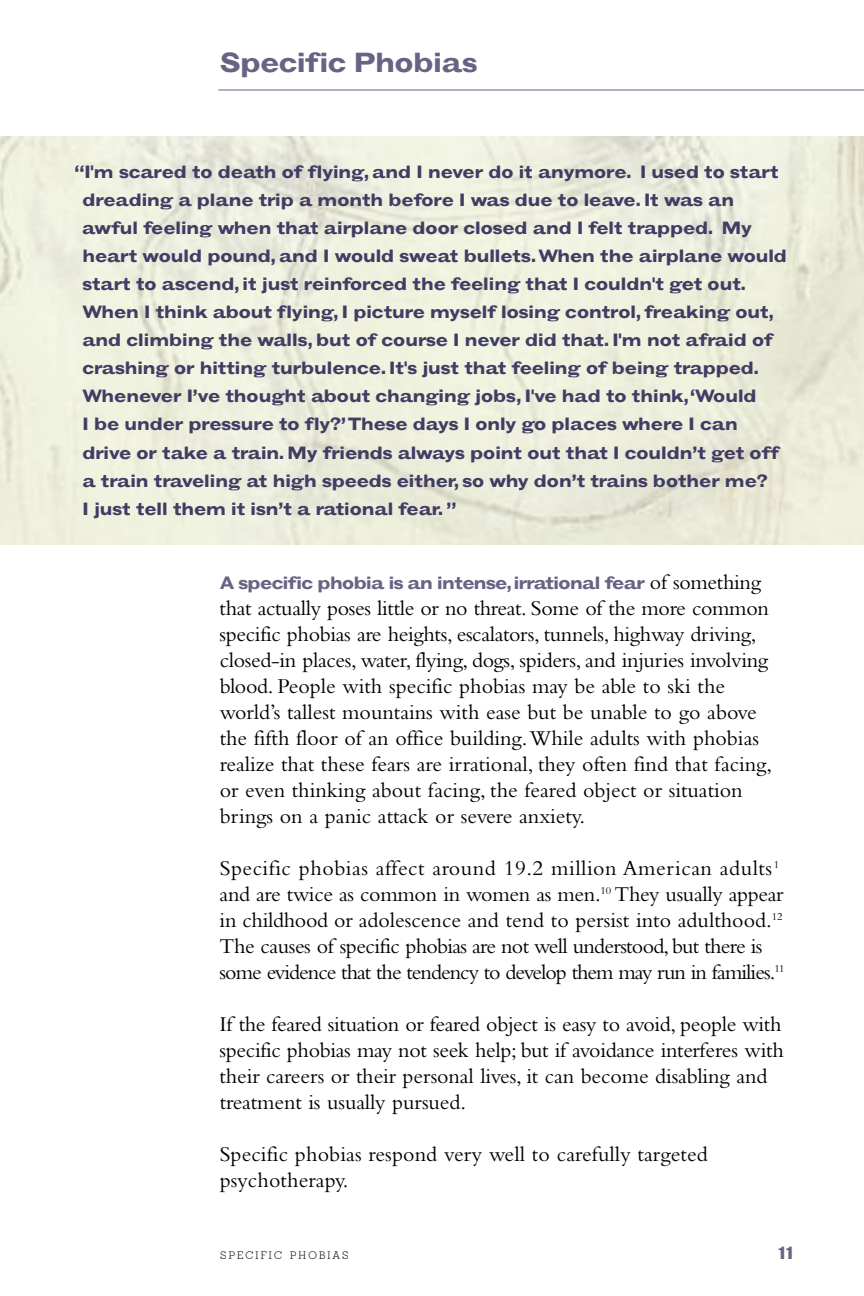
<style>
.page{position:relative;width:864px;height:1296px;background:#fff}
.page>*{position:absolute;margin:0;border:0;box-sizing:border-box;transform-origin:0 0}
.t1{font:700 expanded 28px "Grotesque";letter-spacing:-.045em;color:#666483}
.t2{font:22px/26px "Bembo";letter-spacing:-.005em;color:#000}
.t3{font:700 expanded 18px/28px "Grotesque";letter-spacing:-.035em;color:#403d64}
.t4{font:700 expanded 18px "Grotesque";letter-spacing:-.065em;color:#666483}
.t5{font:300 10.4px "Geometric Slab 703 BT";letter-spacing:.21em;color:#000}
.s1{font-family:"Bembo";font-weight:400;font-stretch:normal;font-size:22px;color:#000}
</style>
<div class="page">
<hr style="left:218px;top:89px;width:646px;height:2px;background:#b3b1c1">
<h2 class="t1" style="left:220px;top:53px;width:260px">Specific Phobias</h2>
<p class="t3" style="left:82px;top:160px;width:707px;text-indent:-8px">“I'm scared to death of flying, and I never do it anymore. I used to start dreading a plane trip a month before I was due to leave. It was an awful feeling when that airplane door closed and I felt trapped. My heart would pound, and I would sweat bullets.When the airplane would start to ascend, it just reinforced the feeling that I couldn't get out.<br>When I think about flying, I picture myself losing control, freaking out, and climbing the walls, but of course I never did that. I'm not afraid of crashing or hitting turbulence. It's just that feeling of being trapped.<br>Whenever I’ve thought about changing jobs, I've had to think,‘Would<br>I be under pressure to fly?’These days I only go places where I can drive or take a train. My friends always point out that I couldn’t get off a train traveling at high speeds either, so why don’t trains bother me?<br>I just tell them it isn’t a rational fear. ”</p>
<p class="t4" style="left:220px;top:577px;width:543px">A specific phobia is an intense,irrational fear <span class="s1">of something</span></p>
<p class="t2" style="left:220px;top:597px;width:554px">that actually poses little or no threat. Some of the more common specific phobias are heights, escalators, tunnels, highway driving, closed-in places, water, flying, dogs, spiders, and injuries involving blood. People with specific phobias may be able to ski the world’s tallest mountains with ease but be unable to go above the fifth floor of an office building.While adults with phobias realize that these fears are irrational, they often find that facing, or even thinking about facing, the feared object or situation brings on a panic attack or severe anxiety.</p>
<p class="t2" style="left:220px;top:857px;width:567px">Specific phobias affect around 19.2 million American adults <sup>1 </sup>and are twice as common in women as men.<sup>10</sup> They usually appear in childhood or adolescence and tend to persist into adulthood.<sup>12<br></sup>The causes of specific phobias are not well understood, but there is some evidence that the tendency to develop them may run in families.<sup>11</sup></p>
<p class="t2" style="left:220px;top:1013px;width:566px">If the feared situation or feared object is easy to avoid, people with specific phobias may not seek help; but if avoidance interferes with their careers or their personal lives, it can become disabling and treatment is usually pursued.</p>
<p class="t2" style="left:220px;top:1143px;width:490px">Specific phobias respond very well to carefully targeted psychotherapy.</p>
<p class="t5" style="left:220px;top:1249px;width:131px">SPECIFIC PHOBIAS</p>
<p class="t4" style="left:777px;top:1246px;width:19px">11</p>
</div>
